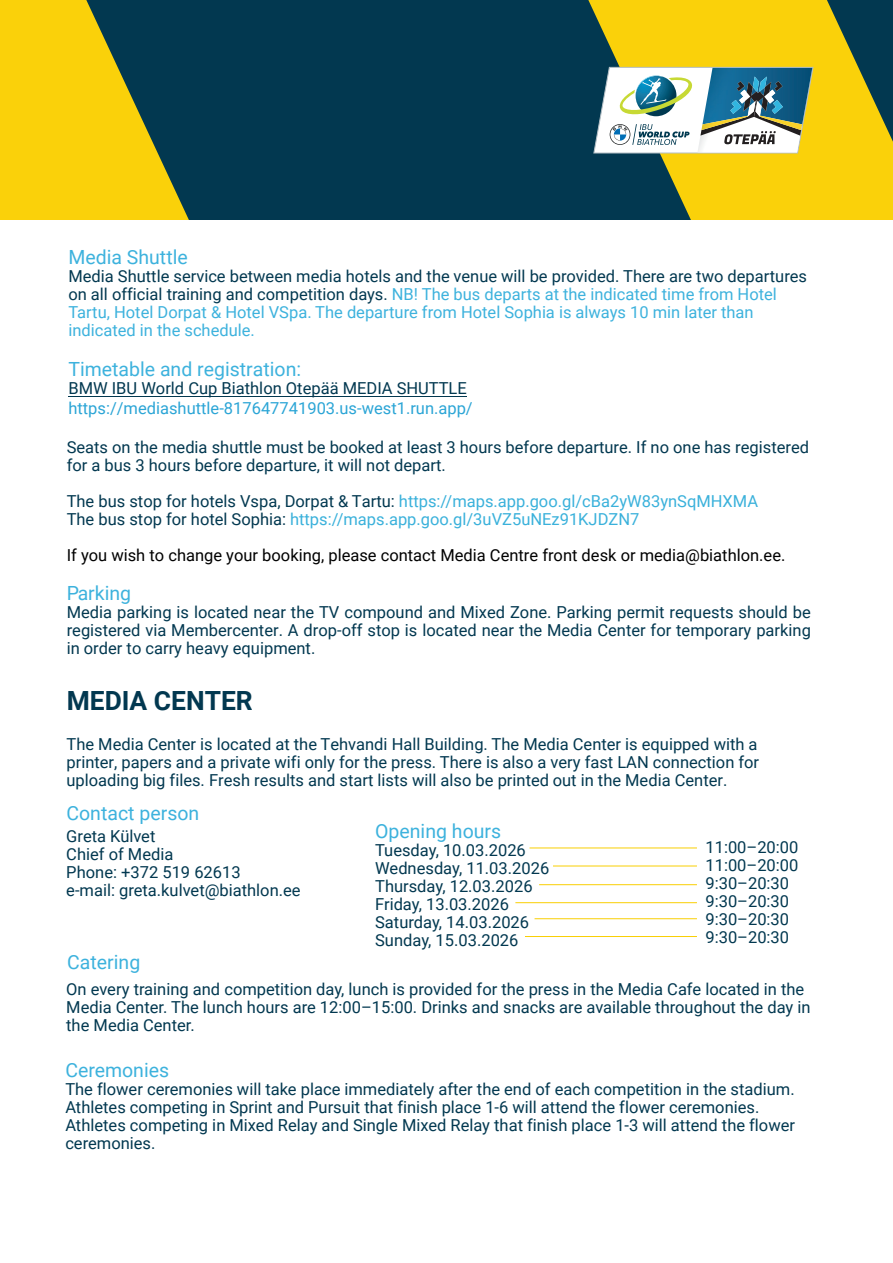
<style>
.page{position:relative;width:893px;height:1263px;background:#fff}
.page>*{position:absolute;margin:0;border:0;box-sizing:border-box;transform-origin:0 0}
.t1{font:700 26.4px "Roboto";color:#023850}
.t2{font:19.5px "Roboto";color:#3db2dd}
.t3{font:16.5px/18px "Roboto";color:#023850}
.t4{font:16.5px/18px "Roboto";color:#3db2dd}
.t5{font:16.5px/18px "Roboto";color:#3ab1db}
.t6{font:16.5px "Roboto";color:#000}
.t7{font:16.5px "Roboto";color:#2ba5d6}
.s1{color:#023850}
</style>
<div class="page">
<hr style="left:529px;top:848px;width:168px;height:1px;background:#f9cf04">
<hr style="left:553px;top:866px;width:144px;height:1px;background:#f9cf04">
<hr style="left:539px;top:884px;width:158px;height:1px;background:#f9cf04">
<hr style="left:515px;top:902px;width:182px;height:1px;background:#f9cf04">
<hr style="left:535px;top:918px;width:162px;height:1px;background:#f9cf04">
<hr style="left:525px;top:936px;width:172px;height:1px;background:#f9cf04">
<div style="left:0;top:1px;width:893px;height:219px;background:#023850"></div>
<svg style="left:589px;top:1px;width:304px;height:219px;fill:#fad10a"></svg>
<svg style="left:0;top:1px;width:189px;height:219px;fill:#fad10a"></svg>
<svg style="left:593px;top:67px;width:221px;height:86px;background:#9cb6b6"></svg>
<hr style="left:68px;top:396px;width:399px;height:1px;background:#023850">
<p class="t2" style="left:68px;top:243px;width:121px">Media Shuttle</p>
<p class="t4" style="left:68px;top:267px;width:740px"><span class="s1">Media Shuttle service between media hotels and the venue will be provided. There are two departures on all official training and competition days.</span> NB! The bus departs at the indicated time from Hotel Tartu, Hotel Dorpat &amp; Hotel VSpa. The departure from Hotel Sophia is always 10 min later than indicated in the schedule.</p>
<p class="t2" style="left:68px;top:355px;width:234px">Timetable and registration:</p>
<p class="t3" style="left:68px;top:378px;width:400px">BMW IBU World Cup Biathlon Otepää MEDIA SHUTTLE</p>
<p class="t7" style="left:68px;top:396px;width:406px">https://mediashuttle-817647741903.us-west1.run.app/</p>
<p class="t3" style="left:67px;top:437px;width:744px">Seats on the media shuttle must be booked at least 3 hours before departure. If no one has registered for a bus 3 hours before departure, it will not depart.</p>
<p class="t5" style="left:67px;top:491px;width:693px"><span class="s1">The bus stop for hotels Vspa, Dorpat &amp; Tartu:</span> https://maps.app.goo.gl/cBa2yW83ynSqMHXMA<br><span class="s1">The bus stop for hotel Sophia:</span> https://maps.app.goo.gl/3uVZ5uNEz91KJDZN7</p>
<p class="t6" style="left:67px;top:543px;width:720px">If you wish to change your booking, please contact Media Centre front desk or media@biathlon.ee.</p>
<p class="t2" style="left:67px;top:580px;width:66px">Parking</p>
<p class="t3" style="left:67px;top:603px;width:746px;text-align:justify">Media parking is located near the TV compound and Mixed Zone. Parking permit requests should be registered via Membercenter. A drop-off stop is located near the Media Center for temporary parking in order to carry heavy equipment.</p>
<h1 class="t1" style="left:67px;top:682px;width:188px">MEDIA CENTER</h1>
<p class="t3" style="left:67px;top:734px;width:694px;text-align:justify">The Media Center is located at the Tehvandi Hall Building. The Media Center is equipped with a printer, papers and a private wifi only for the press. There is also a very fast LAN connection for uploading big files. Fresh results and start lists will also be printed out in the Media Center.</p>
<p class="t2" style="left:67px;top:799px;width:134px">Contact person</p>
<p class="t3" style="left:66px;top:826px;width:236px">Greta Külvet<br>Chief of Media<br>Phone: +372 519 62613<br>e-mail: greta.kulvet@biathlon.ee</p>
<p class="t2" style="left:375px;top:817px;width:127px">Opening hours</p>
<p class="t3" style="left:375px;top:840px;width:176px">Tuesday, 10.03.2026<br>Wednesday, 11.03.2026<br>Thursday, 12.03.2026<br>Friday, 13.03.2026<br>Saturday, 14.03.2026<br>Sunday, 15.03.2026</p>
<p class="t3" style="left:705px;top:837px;width:94px">11:00–20:00<br>11:00–20:00<br>9:30–20:30<br>9:30–20:30<br>9:30–20:30<br>9:30–20:30</p>
<p class="t2" style="left:67px;top:948px;width:75px">Catering</p>
<p class="t3" style="left:66px;top:980px;width:746px">On every training and competition day, lunch is provided for the press in the Media Cafe located in the<br>Media Center. The lunch hours are 12:00–15:00. Drinks and snacks are available throughout the day in the Media Center.</p>
<p class="t2" style="left:65px;top:1057px;width:105px">Ceremonies</p>
<p class="t3" style="left:65px;top:1080px;width:731px">The flower ceremonies will take place immediately after the end of each competition in the stadium.<br>Athletes competing in Sprint and Pursuit that finish place 1-6 will attend the flower ceremonies.<br>Athletes competing in Mixed Relay and Single Mixed Relay that finish place 1-3 will attend the flower ceremonies.</p>
</div>
